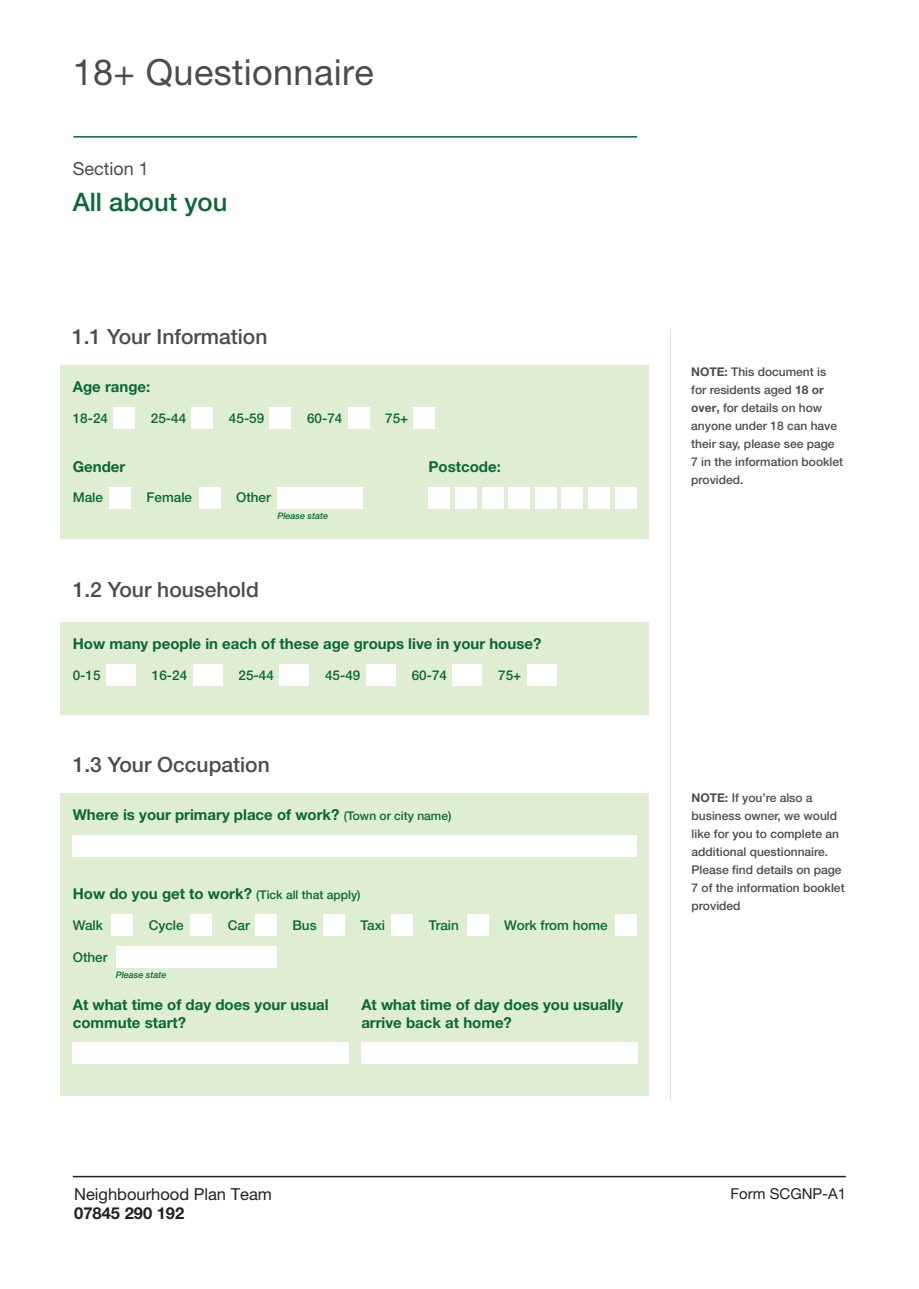
<style>
.page{position:relative;width:919px;height:1289px;background:#fff}
.page>*{position:absolute;margin:0;border:0;box-sizing:border-box;transform-origin:0 0}
.t1{font:36px "Helvetica Neue LT Pro";letter-spacing:.01em;color:#4b4c4d}
.t2{font:500 25.5px "Helvetica Neue LT Pro";color:#0c6638}
.t3{font:500 21px "Helvetica Neue LT Pro";color:#4b4c4d}
.t4{font:18px "Helvetica Neue LT Pro";color:#4b4c4d}
.t5{font:16.5px "Helvetica Neue LT Pro";color:#231f20}
.t6{font:700 16.5px "Helvetica Neue LT Pro";color:#231f20}
.t7{font:700 15px/18px "Helvetica Neue LT Pro";color:#0c6638}
.t8{font:15px "Helvetica Neue LT Pro";color:#231f20}
.t9{font:500 13.5px "Helvetica Neue LT Pro";color:#0c6638}
.t10{font:500 12px/18px "Helvetica Neue LT Pro";color:#4b4c4d}
.t11{font:italic 500 9px "Helvetica Neue LT Pro";color:#0c6638}
.s1{font-weight:500;font-size:12px}
.s2{font-weight:700}
</style>
<div class="page">
<hr style="left:73px;top:1175px;width:772px;height:2px;background:#231f20">
<hr style="left:73px;top:136px;width:564px;height:2px;background:#0c6638">
<div style="left:61px;top:622px;width:588px;height:93px;background:#dfeed2"></div>
<div style="left:106px;top:664px;width:30px;height:21px;background:#fff"></div>
<div style="left:193px;top:664px;width:29px;height:21px;background:#fff"></div>
<div style="left:279px;top:664px;width:30px;height:21px;background:#fff"></div>
<div style="left:366px;top:664px;width:30px;height:21px;background:#fff"></div>
<div style="left:452px;top:664px;width:30px;height:21px;background:#fff"></div>
<div style="left:526px;top:664px;width:30px;height:21px;background:#fff"></div>
<div style="left:61px;top:793px;width:588px;height:302px;background:#dfeed2"></div>
<div style="left:111px;top:914px;width:22px;height:21px;background:#fff"></div>
<div style="left:116px;top:946px;width:160px;height:21px;background:#fff"></div>
<div style="left:190px;top:914px;width:21px;height:21px;background:#fff"></div>
<div style="left:255px;top:914px;width:21px;height:21px;background:#fff"></div>
<div style="left:323px;top:914px;width:21px;height:21px;background:#fff"></div>
<div style="left:391px;top:914px;width:22px;height:21px;background:#fff"></div>
<div style="left:467px;top:914px;width:21px;height:21px;background:#fff"></div>
<div style="left:615px;top:914px;width:22px;height:21px;background:#fff"></div>
<div style="left:73px;top:835px;width:564px;height:22px;background:#fff"></div>
<div style="left:73px;top:1042px;width:276px;height:21px;background:#fff"></div>
<div style="left:361px;top:1042px;width:276px;height:21px;background:#fff"></div>
<div style="left:61px;top:365px;width:588px;height:174px;background:#dfeed2"></div>
<div style="left:428px;top:487px;width:22px;height:21px;background:#fff"></div>
<div style="left:535px;top:487px;width:21px;height:21px;background:#fff"></div>
<div style="left:482px;top:487px;width:21px;height:21px;background:#fff"></div>
<div style="left:588px;top:487px;width:21px;height:21px;background:#fff"></div>
<div style="left:455px;top:487px;width:21px;height:21px;background:#fff"></div>
<div style="left:561px;top:487px;width:22px;height:21px;background:#fff"></div>
<div style="left:508px;top:487px;width:21px;height:21px;background:#fff"></div>
<div style="left:615px;top:487px;width:21px;height:21px;background:#fff"></div>
<div style="left:109px;top:487px;width:22px;height:21px;background:#fff"></div>
<div style="left:199px;top:487px;width:21px;height:21px;background:#fff"></div>
<div style="left:278px;top:487px;width:85px;height:21px;background:#fff"></div>
<div style="left:114px;top:407px;width:21px;height:22px;background:#fff"></div>
<div style="left:192px;top:407px;width:21px;height:22px;background:#fff"></div>
<div style="left:270px;top:407px;width:21px;height:22px;background:#fff"></div>
<div style="left:348px;top:407px;width:21px;height:22px;background:#fff"></div>
<div style="left:413px;top:407px;width:22px;height:22px;background:#fff"></div>
<hr style="left:670px;top:329px;width:1px;height:770px;background:#4b4c4d">
<h1 class="t1" style="left:73px;top:50px;width:302px">18+ Questionnaire</h1>
<h3 class="t4" style="left:73px;top:157px;width:78px">Section 1</h3>
<h2 class="t2" style="left:73px;top:186px;width:156px">All about you</h2>
<h3 class="t3" style="left:72px;top:324px;width:197px">1.1 Your Information</h3>
<p class="t7" style="left:73px;top:377px;width:79px">Age range:</p>
<p class="t9" style="left:73px;top:410px;width:37px">18-24</p>
<p class="t9" style="left:151px;top:410px;width:37px">25-44</p>
<p class="t9" style="left:229px;top:410px;width:37px">45-59</p>
<p class="t9" style="left:307px;top:410px;width:37px">60-74</p>
<p class="t9" style="left:385px;top:410px;width:25px">75+</p>
<p class="t7" style="left:73px;top:457px;width:54px">Gender</p>
<p class="t7" style="left:428px;top:457px;width:74px">Postcode:</p>
<p class="t9" style="left:73px;top:489px;width:32px">Male</p>
<p class="t9" style="left:147px;top:489px;width:47px">Female</p>
<p class="t9" style="left:236px;top:489px;width:36px">Other</p>
<p class="t11" style="left:277px;top:510px;width:52px">Please state</p>
<h3 class="t3" style="left:73px;top:576px;width:187px">1.2 Your household</h3>
<p class="t7" style="left:73px;top:634px;width:470px">How many people in each of these age groups live in your house?</p>
<p class="t9" style="left:73px;top:667px;width:29px">0-15</p>
<p class="t9" style="left:152px;top:667px;width:37px">16-24</p>
<p class="t9" style="left:238px;top:667px;width:37px">25-44</p>
<p class="t9" style="left:325px;top:667px;width:37px">45-49</p>
<p class="t9" style="left:411px;top:667px;width:37px">60-74</p>
<p class="t9" style="left:498px;top:667px;width:25px">75+</p>
<h3 class="t3" style="left:73px;top:752px;width:198px">1.3 Your Occupation</h3>
<p class="t7" style="left:73px;top:805px;width:380px">Where is your primary place of work? <span class="s1">(Town or city name)</span></p>
<p class="t7" style="left:73px;top:884px;width:289px">How do you get to work? <span class="s1">(Tick all that apply)</span></p>
<p class="t9" style="left:73px;top:916px;width:32px">Walk</p>
<p class="t9" style="left:73px;top:948px;width:36px">Other</p>
<p class="t9" style="left:149px;top:916px;width:37px">Cycle</p>
<p class="t9" style="left:228px;top:916px;width:24px">Car</p>
<p class="t9" style="left:292px;top:916px;width:26px">Bus</p>
<p class="t9" style="left:360px;top:916px;width:26px">Taxi</p>
<p class="t9" style="left:429px;top:916px;width:32px">Train</p>
<p class="t9" style="left:504px;top:916px;width:105px">Work from home</p>
<p class="t11" style="left:116px;top:969px;width:52px">Please state</p>
<p class="t7" style="left:73px;top:995px;width:257px">At what time of day does your usual commute start?</p>
<p class="t7" style="left:361px;top:995px;width:263px">At what time of day does you usually arrive back at home?</p>
<p class="t10" style="left:691px;top:362px;width:153px"><span class="s2">NOTE:</span> This document is for residents aged <span class="s2">18 or over,</span> for details on how anyone under 18 can have their say, please see page<br>7 in the information booklet provided.</p>
<p class="t10" style="left:691px;top:788px;width:154px"><span class="s2">NOTE:</span> If you’re also a business owner, we would like for you to complete an additional questionnaire.<br>Please find details on page<br>7 of the information booklet provided</p>
<h3 class="t5" style="left:74px;top:1183px;width:199px">Neighbourhood Plan Team</h3>
<p class="t8" style="left:730px;top:1184px;width:117px">Form SCGNP-A1</p>
<h3 class="t6" style="left:74px;top:1203px;width:112px">07845 290 192</h3>
</div>
